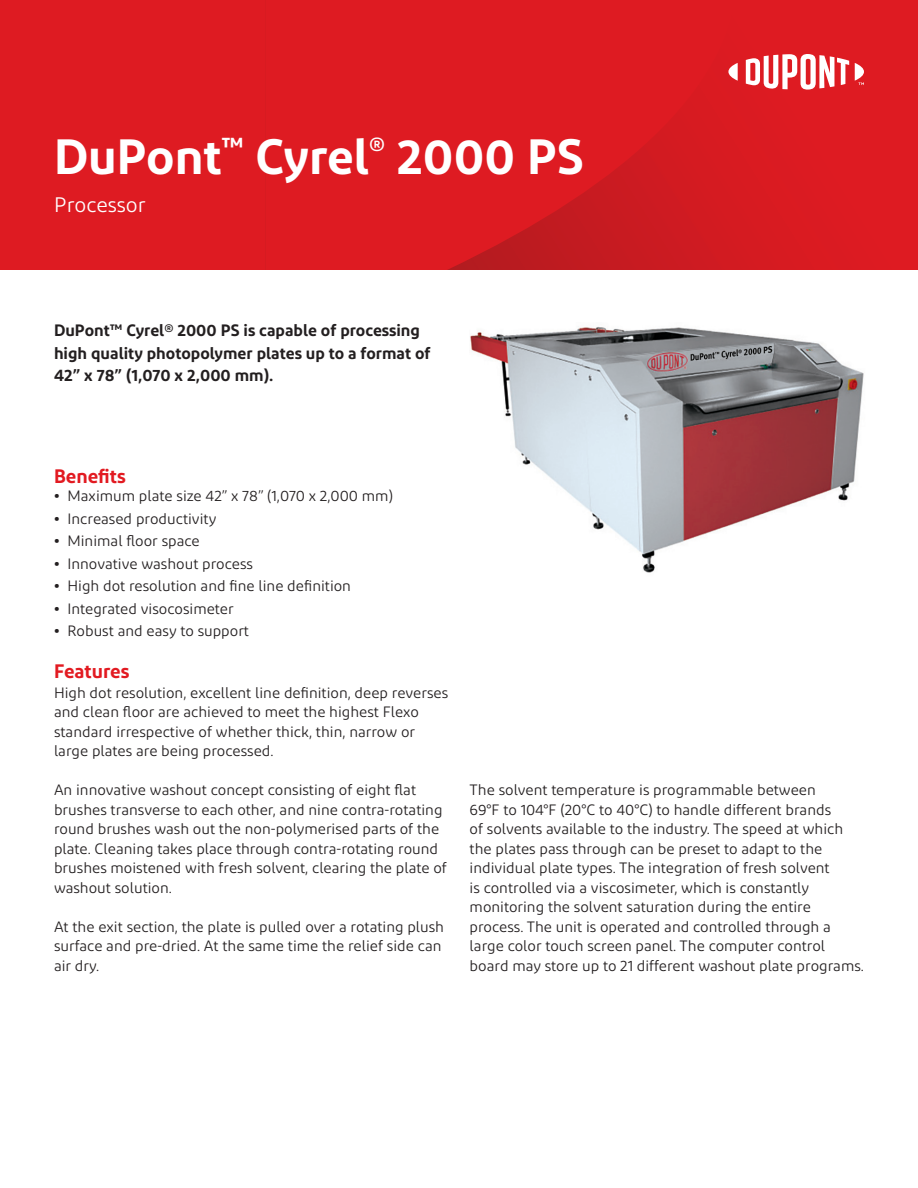
<style>
.page{position:relative;width:918px;height:1188px;background:#fff}
.page>*{position:absolute;margin:0;border:0;box-sizing:border-box;transform-origin:0 0}
.t1{font:600 49.5px "Diodrum";color:#fff}
.t2{font:21px "Diodrum";color:#fff}
.t3{font:600 19.5px "Diodrum";color:#e21a21}
.t4{font:600 16.5px/22.5px "Diodrum";color:#231f20}
.t5{font:15px/19.5px "Diodrum";color:#231f20}
.s1{font-weight:700;font-size:14.25px}
</style>
<div class="page">
<div style="left:0;top:0;width:918px;height:270px;background:#de1b22"></div>
<svg style="left:447px;top:129px;width:291px;height:141px"></svg>
<svg style="left:728px;top:63px;width:10px;height:18px"></svg>
<svg style="left:746px;top:54px;width:103px;height:36px"></svg>
<svg style="left:855px;top:63px;width:9px;height:22px"></svg>
<img style="left:470px;top:326px;width:394px;height:247px">
<h1 class="t1" style="left:54px;top:125px;width:531px">DuPont<sup>™</sup> Cyrel<sup>®</sup> 2000 PS</h1>
<h2 class="t2" style="left:54px;top:192px;width:93px">Processor</h2>
<p class="t4" style="left:54px;top:319px;width:378px">DuPont™ Cyrel® 2000 PS is capable of processing high quality photopolymer plates up to a format of<br>42” x 78” (1,070 x 2,000 mm).</p>
<h3 class="t3" style="left:54px;top:464px;width:73px">Benefits</h3>
<p class="t5" style="left:54px;top:486px;width:340px"><span class="s1">•</span> Maximum plate size 42” x 78” (1,070 x 2,000 mm)</p>
<p class="t5" style="left:54px;top:508px;width:164px"><span class="s1">•</span> Increased productivity</p>
<p class="t5" style="left:54px;top:531px;width:147px"><span class="s1">•</span> Minimal floor space</p>
<p class="t5" style="left:54px;top:553px;width:201px"><span class="s1">•</span> Innovative washout process</p>
<p class="t5" style="left:54px;top:576px;width:299px"><span class="s1">•</span> High dot resolution and fine line definition</p>
<p class="t5" style="left:54px;top:598px;width:181px"><span class="s1">•</span> Integrated visocosimeter</p>
<p class="t5" style="left:54px;top:621px;width:197px"><span class="s1">•</span> Robust and easy to support</p>
<h3 class="t3" style="left:54px;top:659px;width:77px">Features</h3>
<p class="t5" style="left:54px;top:682px;width:396px">High dot resolution, excellent line definition, deep reverses and clean floor are achieved to meet the highest Flexo standard irrespective of whether thick, thin, narrow or large plates are being processed.</p>
<p class="t5" style="left:54px;top:780px;width:394px">An innovative washout concept consisting of eight flat brushes transverse to each other, and nine contra-rotating round brushes wash out the non-polymerised parts of the plate. Cleaning takes place through contra-rotating round brushes moistened with fresh solvent, clearing the plate of washout solution.</p>
<p class="t5" style="left:54px;top:916px;width:392px">At the exit section, the plate is pulled over a rotating plush surface and pre-dried. At the same time the relief side can air dry.</p>
<p class="t5" style="left:470px;top:780px;width:396px">The solvent temperature is programmable between<br>69°F to 104°F (20°C to 40°C) to handle different brands<br>of solvents available to the industry. The speed at which the plates pass through can be preset to adapt to the individual plate types. The integration of fresh solvent<br>is controlled via a viscosimeter, which is constantly monitoring the solvent saturation during the entire process. The unit is operated and controlled through a large color touch screen panel. The computer control board may store up to 21 different washout plate programs.</p>
</div>
